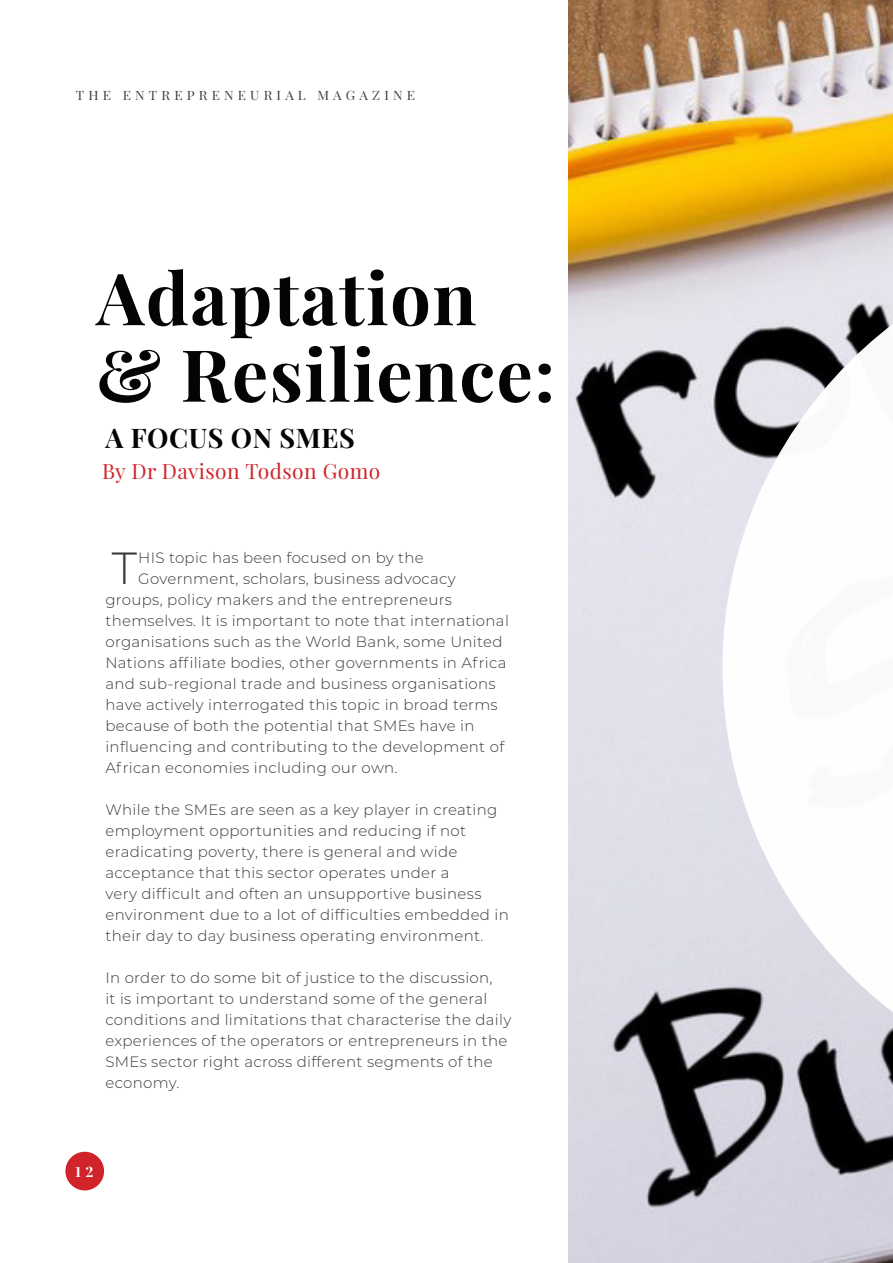
<style>
.page{position:relative;width:893px;height:1263px;background:#fff}
.page>*{position:absolute;margin:0;border:0;box-sizing:border-box;transform-origin:0 0}
.Sub_Heading{font:700 72px "Playfair Display";letter-spacing:.02em;color:#040503}
.Paragraph{font:300 45px "Montserrat";color:#3c3a3b}
.Sub_Heading-2{font:700 27px "Playfair Display";letter-spacing:.02em;color:#040503}
.Paragraph_With_18_Te{font:21px "Playfair Display";letter-spacing:.02em;color:#d1232a}
.Paragraph-2{font:300 15px/21px "Montserrat";letter-spacing:.02em;color:#3c3a3b}
.t1{font:700 14.25px "Playfair Display";color:#fff;scale:1.05 1}
.t2{font:12.9px "Playfair Display";letter-spacing:.31em;color:#3e3e3f;scale:1.05 1}
</style>
<div class="page">
<img style="left:569px;top:0;width:324px;height:1263px">
<svg style="left:722px;top:235px;width:171px;height:865px"></svg>
<div style="left:65px;top:1152px;width:39px;height:38px;background:#d1232a;border-radius:50%"></div>
<p class="t2" style="left:76px;top:87px;width:325px">THE ENTREPRENEURIAL MAGAZINE</p>
<p class="Sub_Heading" style="left:96px;top:253px;width:382px">Adaptation</p>
<p class="Sub_Heading" style="left:96px;top:329px;width:460px">&amp; Resilience:</p>
<p class="Sub_Heading-2" style="left:105px;top:421px;width:251px">A FOCUS ON SMES</p>
<p class="Paragraph_With_18_Te" style="left:102px;top:458px;width:280px">By Dr Davison Todson Gomo</p>
<p class="Paragraph" style="left:112px;top:537px;width:27px">T</p>
<p class="Paragraph-2" style="left:138px;top:546px;width:287px">HIS topic has been focused on by the</p>
<p class="Paragraph-2" style="left:138px;top:567px;width:319px">Government, scholars, business advocacy</p>
<p class="Paragraph-2" style="left:105px;top:588px;width:348px">groups, policy makers and the entrepreneurs</p>
<p class="Paragraph-2" style="left:105px;top:609px;width:405px">themselves. It is important to note that international</p>
<p class="Paragraph-2" style="left:105px;top:630px;width:399px">organisations such as the World Bank, some United</p>
<p class="Paragraph-2" style="left:105px;top:651px;width:403px">Nations affiliate bodies, other governments in Africa</p>
<p class="Paragraph-2" style="left:105px;top:672px;width:392px">and sub-regional trade and business organisations</p>
<p class="Paragraph-2" style="left:105px;top:693px;width:394px">have actively interrogated this topic in broad terms</p>
<p class="Paragraph-2" style="left:105px;top:714px;width:371px">because of both the potential that SMEs have in</p>
<p class="Paragraph-2" style="left:105px;top:735px;width:400px">influencing and contributing to the development of</p>
<p class="Paragraph-2" style="left:105px;top:756px;width:294px">African economies including our own.</p>
<p class="Paragraph-2" style="left:105px;top:798px;width:405px">While the SMEs are seen as a key player in creating employment opportunities and reducing if not eradicating poverty, there is general and wide acceptance that this sector operates under a<br>very difficult and often an unsupportive business environment due to a lot of difficulties embedded in their day to day business operating environment.</p>
<p class="Paragraph-2" style="left:105px;top:966px;width:407px">In order to do some bit of justice to the discussion,<br>it is important to understand some of the general conditions and limitations that characterise the daily experiences of the operators or entrepreneurs in the SMEs sector right across different segments of the economy.</p>
<p class="t1" style="left:75px;top:1162px;width:19px">1 2</p>
</div>
